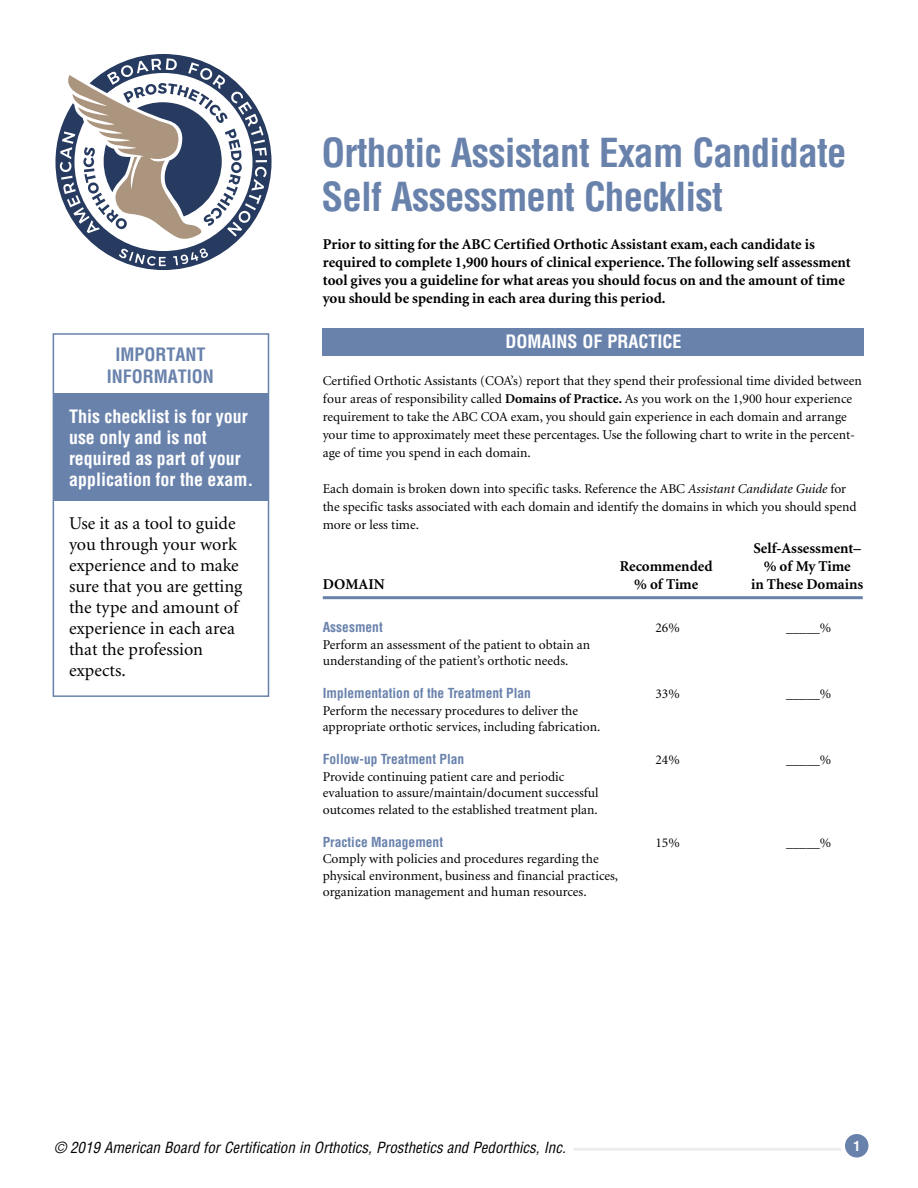
<style>
.page{position:relative;width:918px;height:1188px;background:#fff}
.page>*{position:absolute;margin:0;border:0;box-sizing:border-box;transform-origin:0 0}
.t1{font:700 condensed 39px/43.5px "Helvetica";letter-spacing:-.02em;color:#6982ac}
.t2{font:18px/21px "Minion";color:#000}
.t3{font:700 condensed 18px/21px "Helvetica";color:#fff}
.t4{font:700 condensed 18px/21.6px "Helvetica";color:#6982ac;text-align:center}
.t5{font:700 15px/18px "Minion";color:#000}
.t6{font:italic condensed 15px "Helvetica";color:#000}
.t7{font:13.5px/18px "Minion";color:#000}
.t8{font:700 condensed 13.5px "Helvetica";color:#6982ac}
.t9{font:700 condensed 13.5px "Helvetica";color:#fff}
.s1{font-weight:700}
.s2{font-style:italic}
</style>
<div class="page">
<div style="left:53px;top:333px;width:216px;height:364px;border:2px solid #6982ac"></div>
<div style="left:845px;top:1134px;width:23px;height:24px;background:#6982ac;border-radius:50%"></div>
<hr style="left:573px;top:1148px;width:268px;height:3px;background:#ededee">
<div style="left:323px;top:329px;width:541px;height:27px;background:#6982ac"></div>
<div style="left:54px;top:394px;width:214px;height:107px;background:#6982ac"></div>
<hr style="left:323px;top:596px;width:540px;height:3px;background:#6982ac">
<svg style="left:55px;top:54px;width:217px;height:216px"></svg>
<svg style="left:68px;top:75px;width:174px;height:165px"></svg>
<h1 class="t1" style="left:322px;top:131px;width:527px">Orthotic Assistant Exam Candidate<br>Self Assessment Checklist</h1>
<h2 class="t4" style="left:107px;top:344px;width:109px">IMPORTANT<br>INFORMATION</h2>
<h2 class="t3" style="left:69px;top:406px;width:186px">This checklist is for your use only and is not required as part of your application for the exam.</h2>
<h2 class="t2" style="left:69px;top:513px;width:175px">Use it as a tool to guide you through your work experience and to make sure that you are getting the type and amount of experience in each area that the profession expects.</h2>
<p class="t5" style="left:323px;top:236px;width:530px">Prior to sitting for the ABC Certified Orthotic Assistant exam, each candidate is required to complete 1,900 hours of clinical experience. The following self assessment tool gives you a guideline for what areas you should focus on and the amount of time you should be spending in each area during this period.</p>
<h2 class="t3" style="left:505px;top:331px;width:177px">DOMAINS OF PRACTICE</h2>
<p class="t7" style="left:323px;top:372px;width:541px">Certified Orthotic Assistants (COA’s) report that they spend their professional time divided between four areas of responsibility called <span class="s1">Domains of Practice.</span> As you work on the 1,900 hour experience requirement to take the ABC COA exam, you should gain experience in each domain and arrange your time to approximately meet these percentages. Use the following chart to write in the percent&shy;age of time you spend in each domain.</p>
<p class="t7" style="left:323px;top:480px;width:535px">Each domain is broken down into specific tasks. Reference the ABC <span class="s2">Assistant Candidate Guide</span> for the specific tasks associated with each domain and identify the domains in which you should spend more or less time.</p>
<p class="t5" style="left:753px;top:539px;width:109px">Self-Assessment–</p>
<p class="t5" style="left:620px;top:557px;width:94px">Recommended</p>
<p class="t5" style="left:764px;top:557px;width:88px">% of My Time</p>
<p class="t5" style="left:323px;top:575px;width:63px">DOMAIN</p>
<p class="t5" style="left:634px;top:575px;width:66px">% of Time</p>
<p class="t5" style="left:751px;top:575px;width:114px">in These Domains</p>
<p class="t8" style="left:323px;top:619px;width:61px">Assesment</p>
<p class="t7" style="left:655px;top:619px;width:26px">26%</p>
<p class="t7" style="left:786px;top:619px;width:47px">_____%</p>
<p class="t7" style="left:323px;top:637px;width:269px;line-height:16.5px">Perform an assessment of the patient to obtain an understanding of the patient’s orthotic needs.</p>
<p class="t8" style="left:323px;top:685px;width:210px">Implementation of the Treatment Plan</p>
<p class="t7" style="left:655px;top:685px;width:26px">33%</p>
<p class="t7" style="left:786px;top:685px;width:47px">_____%</p>
<p class="t7" style="left:323px;top:703px;width:279px;line-height:16.5px">Perform the necessary procedures to deliver the appropriate orthotic services, including fabrication.</p>
<p class="t8" style="left:323px;top:751px;width:143px">Follow-up Treatment Plan</p>
<p class="t7" style="left:655px;top:751px;width:26px">24%</p>
<p class="t7" style="left:786px;top:751px;width:47px">_____%</p>
<p class="t7" style="left:323px;top:768px;width:277px;line-height:16.5px">Provide continuing patient care and periodic evaluation to assure/maintain/document successful outcomes related to the established treatment plan.</p>
<p class="t8" style="left:323px;top:833px;width:122px">Practice Management</p>
<p class="t7" style="left:655px;top:834px;width:26px">15%</p>
<p class="t7" style="left:786px;top:834px;width:47px">_____%</p>
<p class="t7" style="left:323px;top:851px;width:297px;line-height:16.5px">Comply with policies and procedures regarding the physical environment, business and financial practices, organization management and human resources.</p>
<p class="t6" style="left:54px;top:1138px;width:513px">© 2019 American Board for Certification in Orthotics, Prosthetics and Pedorthics, Inc.</p>
<p class="t9" style="left:853px;top:1138px;width:8px">1</p>
</div>
